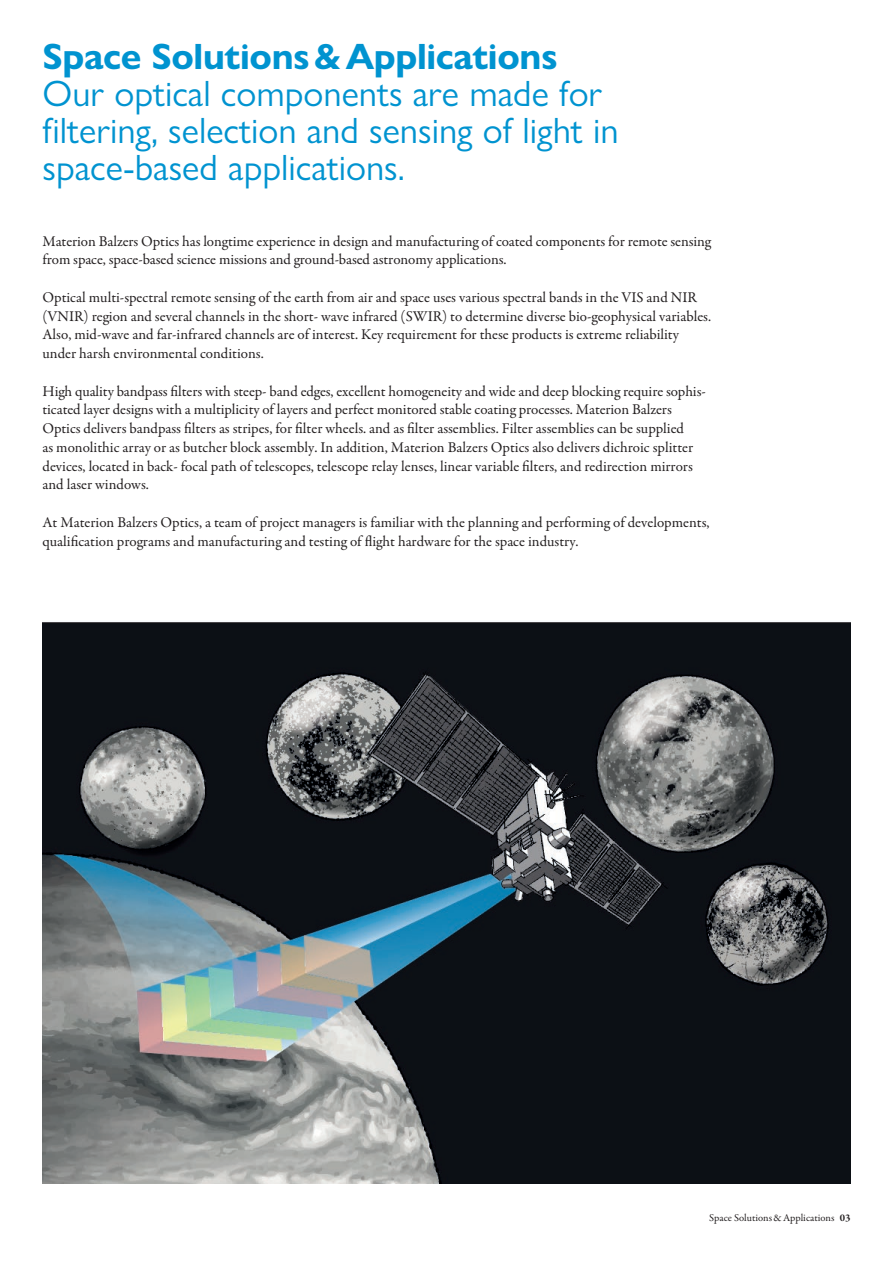
<style>
.page{position:relative;width:893px;height:1263px;background:#fff}
.page>*{position:absolute;margin:0;border:0;box-sizing:border-box;transform-origin:0 0}
.t1{font:36.75px/36.8px "Gill Sans Nova";color:#0093d0}
.t2{font:700 36.75px "Gill Sans Nova";letter-spacing:-.01em;color:#0093d0}
.t3{font:15px/18.8px "Garamond Premr Pro";color:#231f20}
.t4{font:10.5px "Garamond Premr Pro";color:#231f20}
.s1{font-weight:700}
</style>
<div class="page">
<img style="left:43px;top:622px;width:807px;height:561px">
<h1 class="t2" style="left:43px;top:34px;width:517px">Space Solutions&amp;Applications</h1>
<h1 class="t1" style="left:43px;top:75px;width:578px">Our optical components are made for filtering, selection and sensing of light in space-based applications.</h1>
<p class="t3" style="left:43px;top:232px;width:670px">Materion Balzers Optics has longtime experience in design and manufacturing of coated components for remote sensing from space, space-based science missions and ground-based astronomy applications.</p>
<p class="t3" style="left:43px;top:288px;width:670px">Optical multi-spectral remote sensing of the earth from air and space uses various spectral bands in the VIS and NIR (VNIR) region and several channels in the short- wave infrared (SWIR) to determine diverse bio-geophysical variables.<br>Also, mid-wave and far-infrared channels are of interest. Key requirement for these products is extreme reliability under harsh environmental conditions.</p>
<p class="t3" style="left:43px;top:382px;width:665px">High quality bandpass filters with steep- band edges, excellent homogeneity and wide and deep blocking require sophis&shy;ticated layer designs with a multiplicity of layers and perfect monitored stable coating processes. Materion Balzers Optics delivers bandpass filters as stripes, for filter wheels. and as filter assemblies. Filter assemblies can be supplied<br>as monolithic array or as butcher block assembly. In addition, Materion Balzers Optics also delivers dichroic splitter devices, located in back- focal path of telescopes, telescope relay lenses, linear variable filters, and redirection mirrors and laser windows.</p>
<p class="t3" style="left:43px;top:513px;width:668px">At Materion Balzers Optics, a team of project managers is familiar with the planning and performing of developments, qualification programs and manufacturing and testing of flight hardware for the space industry.</p>
<p class="t4" style="left:709px;top:1211px;width:143px">Space Solutions&amp;Applications <span class="s1">03</span></p>
</div>
